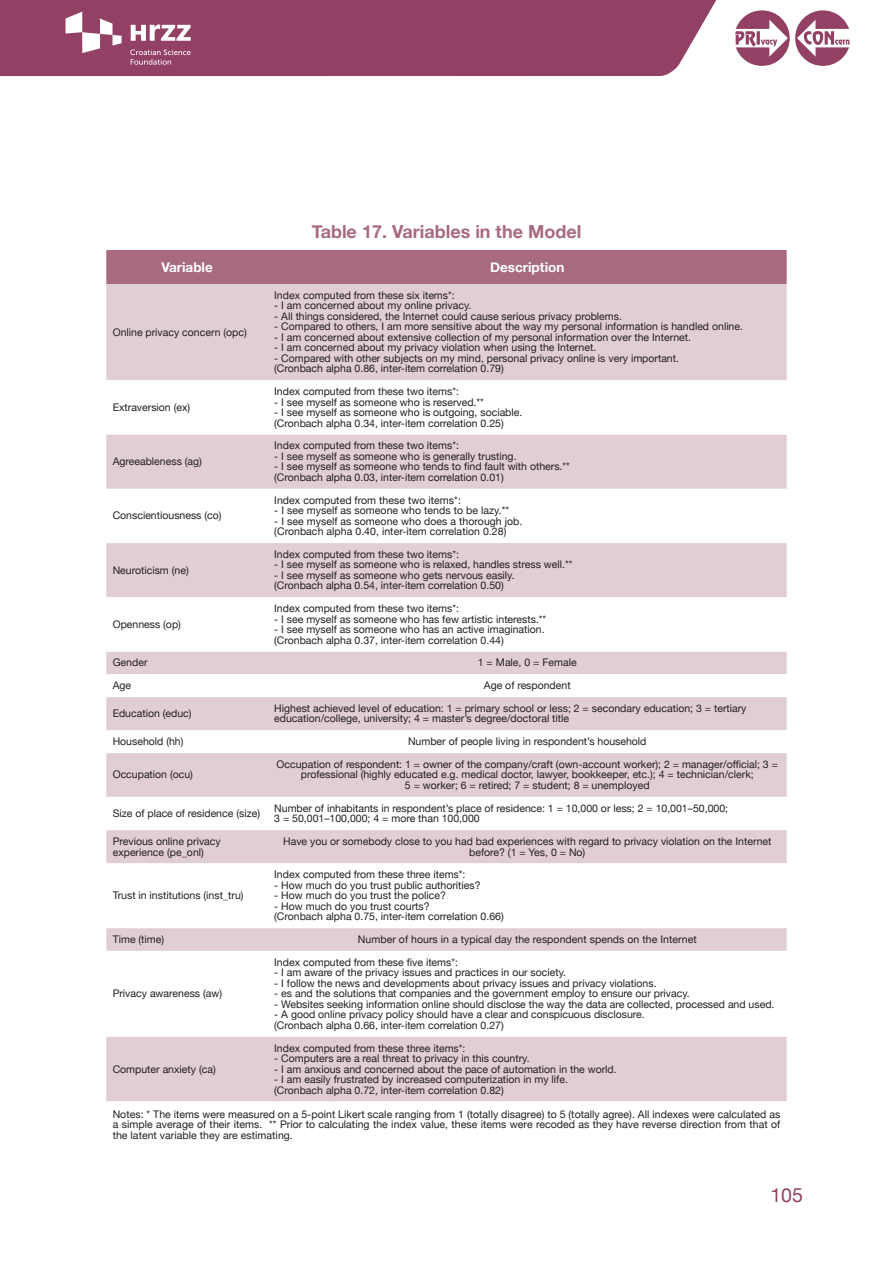
<style>
.page{position:relative;width:893px;height:1263px;background:#fff}
.page>*{position:absolute;margin:0;border:0;box-sizing:border-box;transform-origin:0 0}
.t1{font:19.5px "Helvetica Neue";color:#934065}
.t2{font:700 18px "Helvetica Neue";color:#a86a80}
.t3{font:700 13.5px "Helvetica Neue";color:#fff}
.t4{font:10.5px/10.5px "Helvetica Neue";color:#231f20}
</style>
<div class="page">
<div style="left:0;top:0;width:717px;height:76px;background:#934065"></div>
<svg style="left:130px;top:49px;width:61px;height:16px"></svg>
<svg style="left:66px;top:12px;width:56px;height:41px"></svg>
<svg style="left:131px;top:25px;width:60px;height:16px"></svg>
<svg style="left:735px;top:10px;width:114px;height:56px"></svg>
<div style="left:106px;top:250px;width:681px;height:34px;background:#a86a80"></div>
<div style="left:106px;top:284px;width:681px;height:96px;background:#e1ced2"></div>
<svg style="left:106px;top:434px;width:681px;height:667px"></svg>
<h2 class="t2" style="left:312px;top:218px;width:271px">Table 17. Variables in the Model</h2>
<p class="t3" style="left:161px;top:257px;width:53px">Variable</p>
<p class="t3" style="left:490px;top:257px;width:76px">Description</p>
<p class="t4" style="left:113px;top:327px;width:136px">Online privacy concern (opc)</p>
<p class="t4" style="left:113px;top:402px;width:79px">Extraversion (ex)</p>
<p class="t4" style="left:113px;top:457px;width:91px">Agreeableness (ag)</p>
<p class="t4" style="left:113px;top:511px;width:110px">Conscientiousness (co)</p>
<p class="t4" style="left:113px;top:565px;width:78px">Neuroticism (ne)</p>
<p class="t4" style="left:113px;top:619px;width:70px">Openness (op)</p>
<p class="t4" style="left:274px;top:290px;width:182px">Index computed from these six items*:</p>
<p class="t4" style="left:274px;top:301px;width:199px">- I am concerned about my online privacy.</p>
<p class="t4" style="left:274px;top:311px;width:349px">- All things considered, the Internet could cause serious privacy problems.</p>
<p class="t4" style="left:274px;top:322px;width:470px">- Compared to others, I am more sensitive about the way my personal information is handled online.</p>
<p class="t4" style="left:274px;top:332px;width:418px">- I am concerned about extensive collection of my personal information over the Internet.</p>
<p class="t4" style="left:274px;top:343px;width:324px">- I am concerned about my privacy violation when using the Internet.</p>
<p class="t4" style="left:274px;top:353px;width:406px">- Compared with other subjects on my mind, personal privacy online is very important. (Cronbach alpha 0.86, inter-item correlation 0.79)</p>
<p class="t4" style="left:274px;top:387px;width:186px">Index computed from these two items*:</p>
<p class="t4" style="left:274px;top:397px;width:211px">- I see myself as someone who is reserved.**</p>
<p class="t4" style="left:274px;top:408px;width:250px">- I see myself as someone who is outgoing, sociable. (Cronbach alpha 0.34, inter-item correlation 0.25)</p>
<p class="t4" style="left:274px;top:441px;width:186px">Index computed from these two items*:</p>
<p class="t4" style="left:274px;top:451px;width:244px">- I see myself as someone who is generally trusting.</p>
<p class="t4" style="left:274px;top:462px;width:297px">- I see myself as someone who tends to find fault with others.** (Cronbach alpha 0.03, inter-item correlation 0.01)</p>
<p class="t4" style="left:274px;top:495px;width:188px">Index computed from these two items*:</p>
<p class="t4" style="left:274px;top:506px;width:236px">- I see myself as someone who tends to be lazy.**</p>
<p class="t4" style="left:274px;top:516px;width:250px">- I see myself as someone who does a thorough job. (Cronbach alpha 0.40, inter-item correlation 0.28)</p>
<p class="t4" style="left:274px;top:549px;width:186px">Index computed from these two items*:</p>
<p class="t4" style="left:274px;top:560px;width:300px">- I see myself as someone who is relaxed, handles stress well.**</p>
<p class="t4" style="left:274px;top:570px;width:242px">- I see myself as someone who gets nervous easily. (Cronbach alpha 0.54, inter-item correlation 0.50)</p>
<p class="t4" style="left:274px;top:604px;width:186px">Index computed from these two items*:</p>
<p class="t4" style="left:274px;top:614px;width:274px">- I see myself as someone who has few artistic interests.**</p>
<p class="t4" style="left:274px;top:625px;width:272px">- I see myself as someone who has an active imagination. (Cronbach alpha 0.37, inter-item correlation 0.44)</p>
<p class="t4" style="left:113px;top:658px;width:36px">Gender</p>
<p class="t4" style="left:478px;top:658px;width:100px">1 = Male, 0 = Female</p>
<p class="t4" style="left:113px;top:681px;width:20px">Age</p>
<p class="t4" style="left:484px;top:681px;width:88px">Age of respondent</p>
<p class="t4" style="left:113px;top:709px;width:80px">Education (educ)</p>
<p class="t4" style="left:274px;top:704px;width:474px">Highest achieved level of education: 1 = primary school or less; 2 = secondary education; 3 = tertiary education/college, university; 4 = master’s degree/doctoral title</p>
<p class="t4" style="left:113px;top:737px;width:72px">Household (hh)</p>
<p class="t4" style="left:408px;top:737px;width:240px">Number of people living in respondent’s household</p>
<p class="t4" style="left:113px;top:770px;width:82px">Occupation (ocu)</p>
<p class="t4" style="left:277px;top:760px;width:503px;text-align:center">Occupation of respondent: 1 = owner of the company/craft (own-account worker); 2 = manager/official; 3 = professional (highly educated e.g. medical doctor, lawyer, bookkeeper, etc.); 4 = technician/clerk;<br>5 = worker; 6 = retired; 7 = student; 8 = unemployed</p>
<p class="t4" style="left:113px;top:809px;width:149px">Size of place of residence (size)</p>
<p class="t4" style="left:274px;top:803px;width:455px">Number of inhabitants in respondent’s place of residence: 1 = 10,000 or less; 2 = 10,001–50,000;<br>3 = 50,001–100,000; 4 = more than 100,000</p>
<p class="t4" style="left:113px;top:837px;width:110px">Previous online privacy experience (pe_onl)</p>
<p class="t4" style="left:283px;top:837px;width:490px;text-align:center">Have you or somebody close to you had bad experiences with regard to privacy violation on the Internet before? (1 = Yes, 0 = No)</p>
<p class="t4" style="left:113px;top:891px;width:132px">Trust in institutions (inst_tru)</p>
<p class="t4" style="left:274px;top:870px;width:193px">Index computed from these three items*:</p>
<p class="t4" style="left:274px;top:880px;width:208px">- How much do you trust public authorities?</p>
<p class="t4" style="left:274px;top:891px;width:173px">- How much do you trust the police?</p>
<p class="t4" style="left:274px;top:901px;width:231px">- How much do you trust courts?<br>(Cronbach alpha 0.75, inter-item correlation 0.66)</p>
<p class="t4" style="left:113px;top:935px;width:53px">Time (time)</p>
<p class="t4" style="left:358px;top:935px;width:340px">Number of hours in a typical day the respondent spends on the Internet</p>
<p class="t4" style="left:113px;top:989px;width:111px">Privacy awareness (aw)</p>
<p class="t4" style="left:274px;top:957px;width:185px">Index computed from these five items*:</p>
<p class="t4" style="left:274px;top:968px;width:293px">- I am aware of the privacy issues and practices in our society.</p>
<p class="t4" style="left:274px;top:978px;width:384px">- I follow the news and developments about privacy issues and privacy violations.</p>
<p class="t4" style="left:274px;top:989px;width:417px">- es and the solutions that companies and the government employ to ensure our privacy.</p>
<p class="t4" style="left:274px;top:999px;width:502px">- Websites seeking information online should disclose the way the data are collected, processed and used.</p>
<p class="t4" style="left:274px;top:1010px;width:372px">- A good online privacy policy should have a clear and conspicuous disclosure. (Cronbach alpha 0.66, inter-item correlation 0.27)</p>
<p class="t4" style="left:274px;top:1043px;width:193px">Index computed from these three items*:</p>
<p class="t4" style="left:274px;top:1054px;width:257px">- Computers are a real threat to privacy in this country.</p>
<p class="t4" style="left:274px;top:1064px;width:344px">- I am anxious and concerned about the pace of automation in the world.</p>
<p class="t4" style="left:274px;top:1075px;width:295px">- I am easily frustrated by increased computerization in my life. (Cronbach alpha 0.72, inter-item correlation 0.82)</p>
<p class="t4" style="left:113px;top:1109px;width:669px;text-align:justify">Notes: * The items were measured on a 5-point Likert scale ranging from 1 (totally disagree) to 5 (totally agree). All indexes were calculated as a simple average of their items. ** Prior to calculating the index value, these items were recoded as they have reverse direction from that of the latent variable they are estimating.</p>
<p class="t4" style="left:113px;top:1064px;width:105px">Computer anxiety (ca)</p>
<h1 class="t1" style="left:770px;top:1181px;width:34px">105</h1>
</div>
